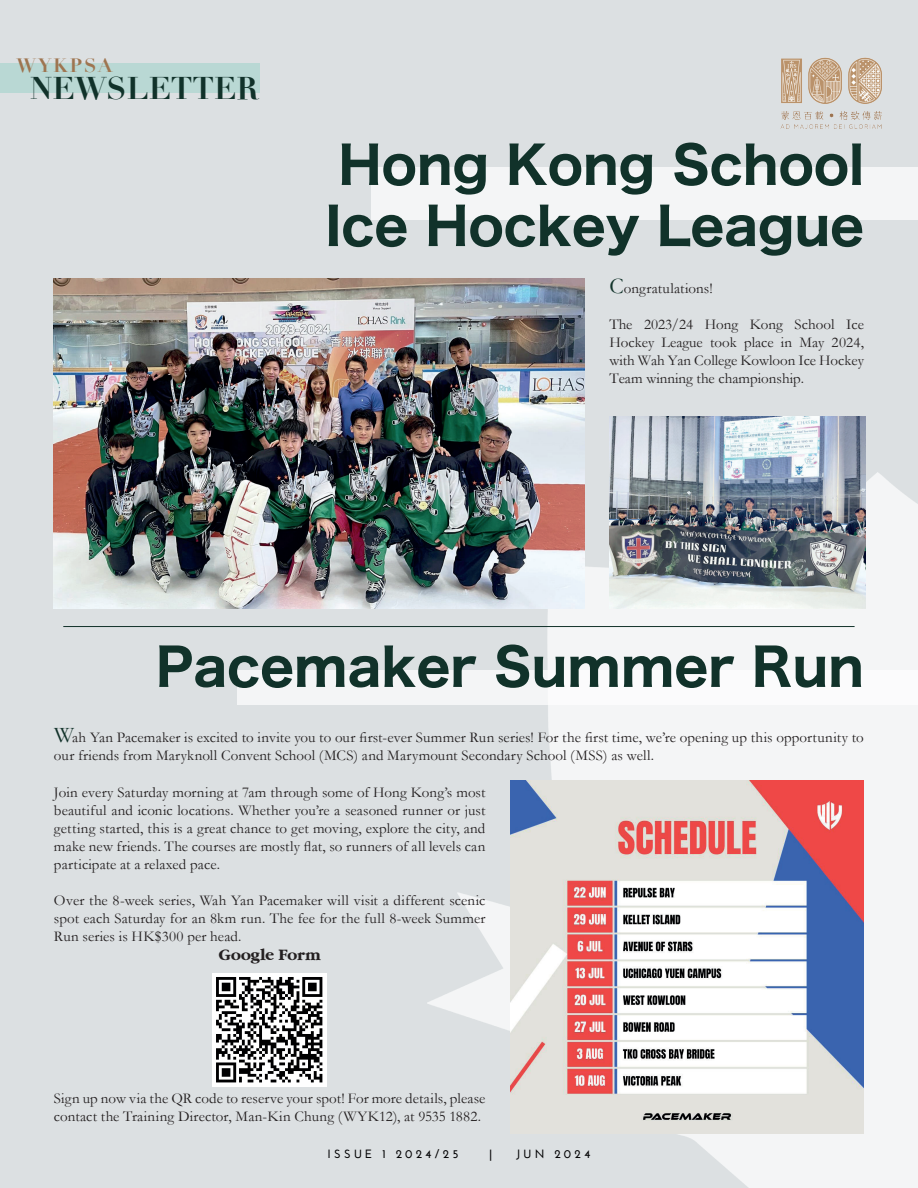
<style>
.page{position:relative;width:918px;height:1188px;background:#dce0e2}
.page>*{position:absolute;margin:0;border:0;box-sizing:border-box;transform-origin:0 0}
.t1{font:51px/61.1px "Hiragino Sans W7";color:#11322a}
.t2{font:700 30.75px "Didot";color:#11322a}
.t3{font:700 18.9px "Didot";letter-spacing:.1em;color:#9e7550}
.t4{font:700 16.5px "Garamond";color:#231f20}
.t5{font:15px/18px "Garamond";letter-spacing:.005em;color:#231f20;text-align:justify}
.t6{font:700 12px "Josefin Sans";letter-spacing:.27em;color:#000001}
.s1{font-size:22.5px;color:#13342b}
.s2{font-size:22.5px;color:#12322a}
</style>
<div class="page">
<div style="left:0;top:63px;width:260px;height:29px;background:#b9d8d4"></div>
<img style="left:428px;top:473px;width:490px;height:715px">
<img style="left:780px;top:57px;width:102px;height:72px">
<div style="left:371px;top:168px;width:547px;height:52px;background:#f4f5f6"></div>
<img style="left:54px;top:279px;width:530px;height:329px">
<img style="left:609px;top:416px;width:256px;height:192px">
<img style="left:510px;top:780px;width:354px;height:354px">
<hr style="left:63px;top:626px;width:792px;height:1px;background:#12322a">
<div style="left:237px;top:670px;width:681px;height:34px;background:#fff"></div>
<img style="left:213px;top:973px;width:113px;height:114px">
<p class="t3" style="left:17px;top:54px;width:97px">WYKPSA</p>
<h2 class="t2" style="left:30px;top:68px;width:230px">NEWSLETTER</h2>
<h1 class="t1" style="left:325px;top:136px;width:540px">Hong Kong School<br>Ice Hockey League</h1>
<p class="t5" style="left:609px;top:279px;width:105px"><span class="s1">C</span>ongratulations!</p>
<p class="t5" style="left:609px;top:315px;width:256px">The 2023/24 Hong Kong School Ice Hockey League took place in May 2024, with Wah Yan College Kowloon Ice Hockey Team winning the championship.</p>
<h1 class="t1" style="left:156px;top:638px;width:710px">Pacemaker Summer Run</h1>
<p class="t5" style="left:54px;top:728px;width:811px"><span class="s2">W</span>ah Yan Pacemaker is excited to invite you to our first-ever Summer Run series! For the first time, we’re opening up this opportunity to our friends from Maryknoll Convent School (MCS) and Marymount Secondary School (MSS) as well.</p>
<p class="t5" style="left:54px;top:782px;width:433px">Join every Saturday morning at 7am through some of Hong Kong’s most beautiful and iconic locations. Whether you’re a seasoned runner or just getting started, this is a great chance to get moving, explore the city, and make new friends. The courses are mostly flat, so runners of all levels can participate at a relaxed pace.</p>
<p class="t5" style="left:54px;top:890px;width:433px">Over the 8-week series, Wah Yan Pacemaker will visit a different scenic spot each Saturday for an 8km run. The fee for the full 8-week Summer Run series is HK$300 per head.</p>
<p class="t4" style="left:219px;top:945px;width:103px">Google Form</p>
<p class="t5" style="left:54px;top:1088px;width:433px">Sign up now via the QR code to reserve your spot! For more details, please contact the Training Director, Man-Kin Chung (WYK12), at 9535 1882.</p>
<p class="t6" style="left:327px;top:1147px;width:133px">ISSUE 1 2024/25</p>
<p class="t6" style="left:489px;top:1147px;width:5px">|</p>
<p class="t6" style="left:516px;top:1147px;width:76px">JUN 2024</p>
</div>
